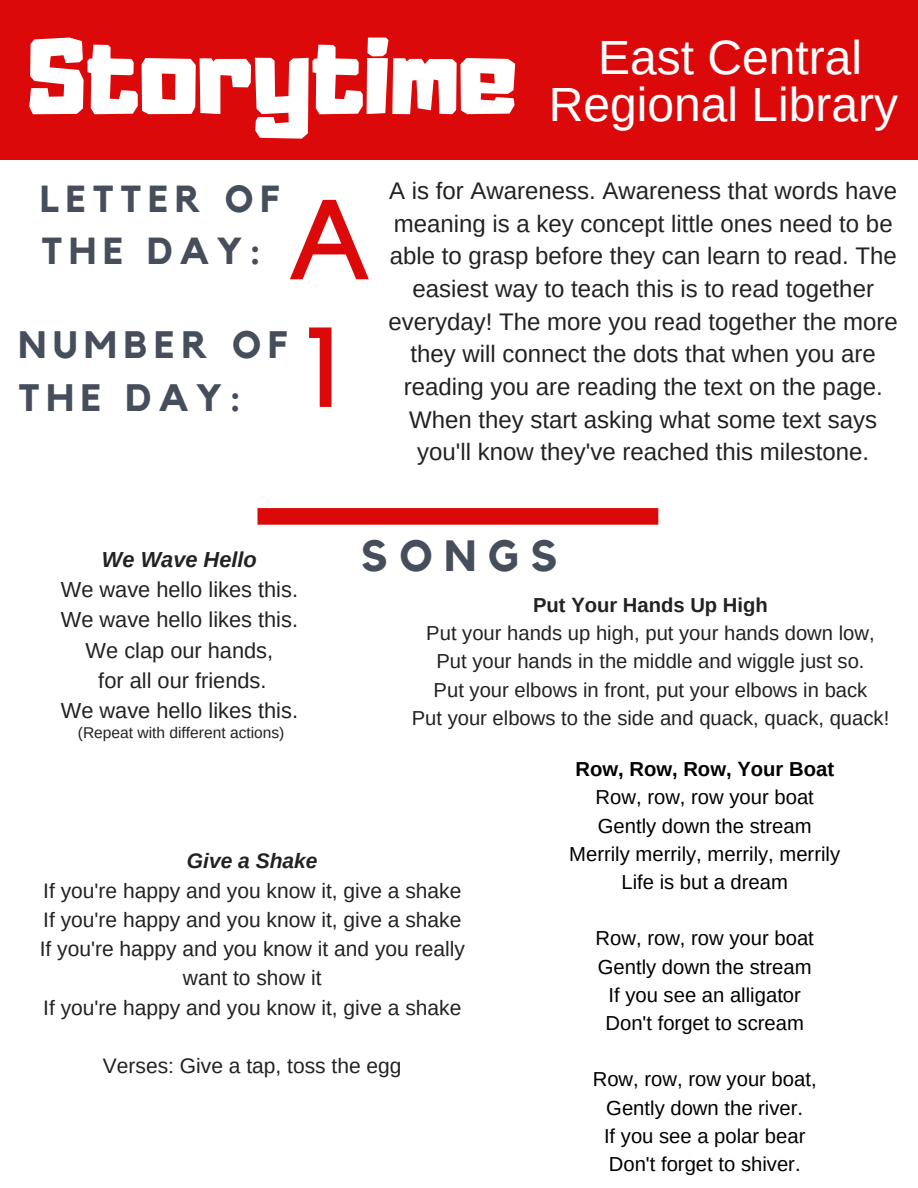
<style>
.page{position:relative;width:918px;height:1188px;background:#fff}
.page>*{position:absolute;margin:0;border:0;box-sizing:border-box;transform-origin:0 0}
.t1{font:112.05px "Kollektif";color:#db0909}
.t2{font:48px/47.2px "Arimo";color:#fff}
.t3{font:700 43.65px "Kollektif";letter-spacing:.27em;color:#464d5b}
.t4{font:700 38.1px/53.1px "Kollektif";letter-spacing:.18em;color:#464d5b}
.t5{font:700 37.5px/52.3px "Kollektif";letter-spacing:.18em;color:#464d5b}
.t6{font:24px/32.7px "Arimo";color:#222;text-align:center}
.t7{font:21.75px/30.3px "Arimo";color:#222;text-align:center}
.t8{font:italic 700 21.75px "Arimo";color:#222}
.t9{font:21px/29.2px "Arimo";color:#222;text-align:center}
.t10{font:italic 700 21px "Arimo";color:#222}
.t11{font:20.25px/28.2px "Arimo";color:#000;text-align:center}
.t12{font:20.25px/28.2px "Arimo";color:#222;text-align:center}
.t13{font:700 20.25px "Arimo";color:#000}
.t14{font:700 20.25px "Arimo";color:#222}
.t15{font:15.6px "Arimo";color:#222}
.s1{font-family:"Adumu";font-size:96px}
</style>
<div class="page">
<div style="left:0;top:0;width:918px;height:159px;background:#db0909"></div>
<svg style="left:258px;top:508px;width:400px;height:17px;background:#db0e0e"></svg>
<h2 class="t2" style="left:549px;top:33px;width:351px;text-indent:-521px"><span class="s1">Storytime</span> East Central<br>Regional Library</h2>
<h3 class="t5" style="left:40px;top:174px;width:240px">LETTER OF<br>THE DAY:</h3>
<h1 class="t1" style="left:289px;top:189px;width:84px">A</h1>
<h3 class="t4" style="left:18px;top:320px;width:270px">NUMBER OF<br>THE DAY:</h3>
<h1 class="t1" style="left:306px;top:316px;width:35px">1</h1>
<p class="t6" style="left:389px;top:175px;width:511px">A is for Awareness. Awareness that words have meaning is a key concept little ones need to be able to grasp before they can learn to read. The easiest way to teach this is to read together everyday! The more you read together the more they will connect the dots that when you are reading you are reading the text on the page.<br>When they start asking what some text says you'll know they've reached this milestone.</p>
<p class="t8" style="left:102px;top:547px;width:156px">We Wave Hello</p>
<p class="t7" style="left:61px;top:574px;width:239px">We wave hello likes this.<br>We wave hello likes this.<br>We clap our hands,<br>for all our friends.<br>We wave hello likes this.</p>
<p class="t15" style="left:78px;top:724px;width:208px">(Repeat with different actions)</p>
<h3 class="t3" style="left:361px;top:536px;width:198px">SONGS</h3>
<p class="t14" style="left:533px;top:594px;width:236px">Put Your Hands Up High</p>
<p class="t12" style="left:412px;top:619px;width:479px">Put your hands up high, put your hands down low, Put your hands in the middle and wiggle just so.<br>Put your elbows in front, put your elbows in back<br>Put your elbows to the side and quack, quack, quack!</p>
<p class="t10" style="left:187px;top:849px;width:132px">Give a Shake</p>
<p class="t9" style="left:40px;top:876px;width:427px">If you're happy and you know it, give a shake If you're happy and you know it, give a shake If you're happy and you know it and you really want to show it<br>If you're happy and you know it, give a shake</p>
<p class="t9" style="left:103px;top:1051px;width:300px">Verses: Give a tap, toss the egg</p>
<p class="t13" style="left:575px;top:758px;width:260px">Row, Row, Row, Your Boat</p>
<p class="t11" style="left:569px;top:783px;width:273px">Row, row, row your boat<br>Gently down the stream<br>Merrily merrily, merrily, merrily<br>Life is but a dream</p>
<p class="t11" style="left:596px;top:924px;width:220px">Row, row, row your boat<br>Gently down the stream<br>If you see an alligator<br>Don't forget to scream</p>
<p class="t11" style="left:593px;top:1065px;width:225px">Row, row, row your boat,<br>Gently down the river.<br>If you see a polar bear<br>Don't forget to shiver.</p>
</div>
